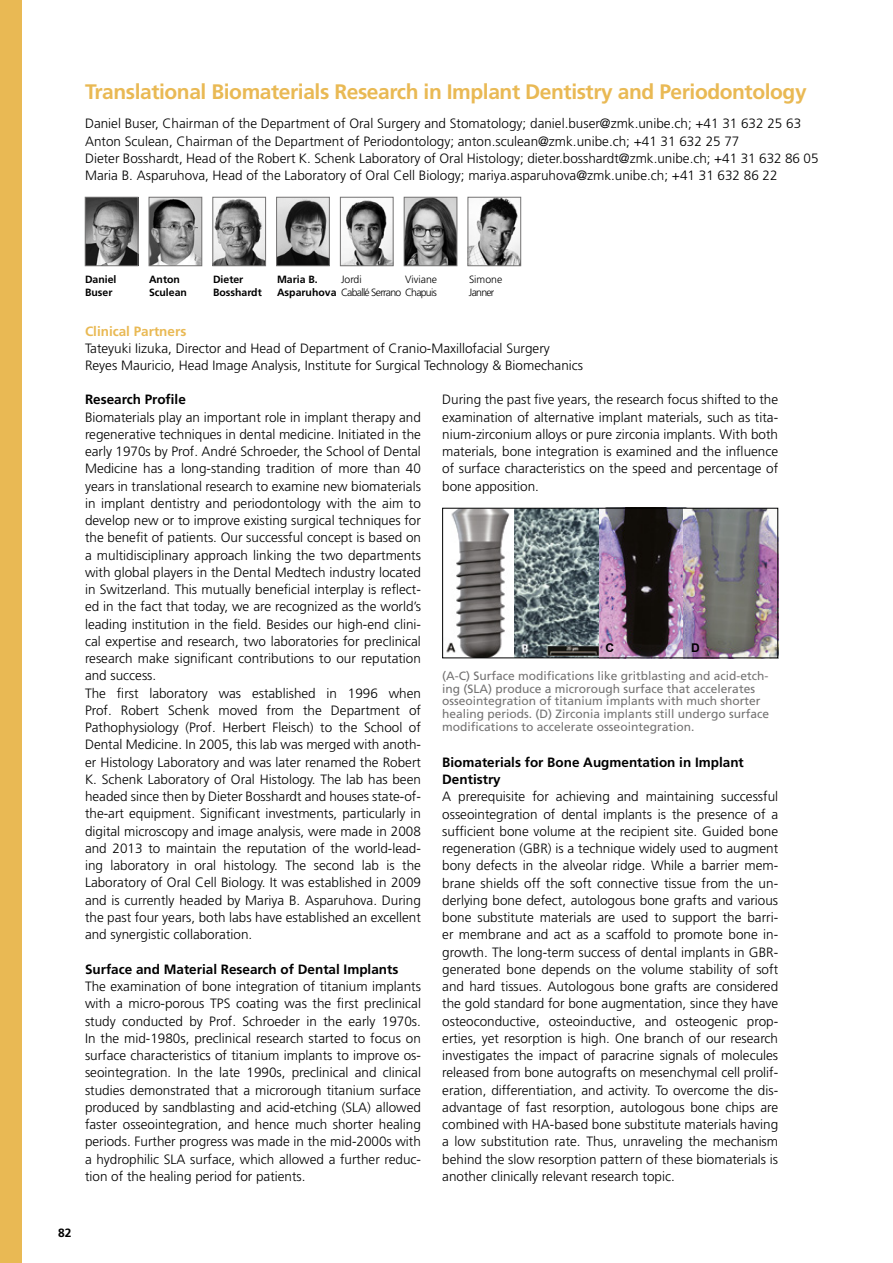
<style>
.page{position:relative;width:893px;height:1263px;background:#fff}
.page>*{position:absolute;margin:0;border:0;box-sizing:border-box;transform-origin:0 0}
.t1{font:700 21px "Frutiger";letter-spacing:-.02em;color:#e9b954}
.t2{font:300 13.5px/17.2px "Frutiger";color:#000}
.t3{font:700 13.5px/17.2px "Frutiger";color:#000}
.t4{font:700 13.5px "Frutiger";color:#e9b954}
.t5{font:12px/12.8px "Frutiger";color:#747373}
.t6{font:700 12px "Frutiger";color:#000}
.t7{font:700 12px "Arial";color:#000}
.t8{font:300 10.5px "Frutiger";letter-spacing:-.07em;color:#000}
.t9{font:700 10.5px "Frutiger";color:#000}
.t10{font:300 10.5px "Frutiger";color:#000}
.s1{font-weight:700}
</style>
<div class="page">
<svg style="left:85px;top:197px;width:53px;height:69px;background:#6a6969"></svg>
<svg style="left:149px;top:197px;width:53px;height:69px;background:#8c8c8c"></svg>
<svg style="left:212px;top:197px;width:54px;height:69px;background:#8f8f8f"></svg>
<svg style="left:276px;top:197px;width:54px;height:69px;background:#7c7c7c"></svg>
<svg style="left:340px;top:197px;width:53px;height:69px"></svg>
<svg style="left:404px;top:197px;width:53px;height:69px;background:#707070"></svg>
<svg style="left:468px;top:197px;width:53px;height:69px"></svg>
<img style="left:446px;top:510px;width:64px;height:146px">
<img style="left:514px;top:510px;width:170px;height:146px">
<img style="left:684px;top:510px;width:92px;height:146px">
<div style="left:442px;top:508px;width:336px;height:150px;border:1px solid #000"></div>
<div style="left:0;top:0;width:22px;height:1263px;background:#e9b954"></div>
<h1 class="t1" style="left:85px;top:80px;width:723px">Translational Biomaterials Research in Implant Dentistry and Periodontology</h1>
<p class="t2" style="left:85px;top:115px;width:735px">Daniel Buser, Chairman of the Department of Oral Surgery and Stomatology; daniel.buser@zmk.unibe.ch; +41 31 632 25 63<br>Anton Sculean, Chairman of the Department of Periodontology; anton.sculean@zmk.unibe.ch; +41 31 632 25 77<br>Dieter Bosshardt, Head of the Robert K. Schenk Laboratory of Oral Histology; dieter.bosshardt@zmk.unibe.ch; +41 31 632 86 05<br>Maria B. Asparuhova, Head of the Laboratory of Oral Cell Biology; mariya.asparuhova@zmk.unibe.ch; +41 31 632 86 22</p>
<p class="t9" style="left:85px;top:274px;width:33px">Daniel</p>
<p class="t9" style="left:149px;top:274px;width:32px">Anton</p>
<p class="t9" style="left:213px;top:274px;width:32px">Dieter</p>
<p class="t9" style="left:277px;top:274px;width:42px">Maria B.</p>
<p class="t8" style="left:341px;top:274px;width:22px">Jordi</p>
<p class="t10" style="left:405px;top:274px;width:34px">Viviane</p>
<p class="t8" style="left:469px;top:274px;width:35px">Simone</p>
<p class="t9" style="left:85px;top:286px;width:29px">Buser</p>
<p class="t9" style="left:149px;top:286px;width:39px">Sculean</p>
<p class="t9" style="left:213px;top:286px;width:50px">Bosshardt</p>
<p class="t8" style="left:277px;top:286px;width:161px"><span class="s1">Asparuhova</span> Caballé Serrano Chapuis</p>
<p class="t8" style="left:469px;top:286px;width:27px">Janner</p>
<p class="t4" style="left:85px;top:323px;width:103px">Clinical Partners</p>
<p class="t2" style="left:85px;top:340px;width:500px">Tateyuki Iizuka, Director and Head of Department of Cranio-Maxillofacial Surgery<br>Reyes Mauricio, Head Image Analysis, Institute for Surgical Technology &amp; Biomechanics</p>
<p class="t3" style="left:85px;top:391px;width:102px">Research Profile</p>
<p class="t2" style="left:85px;top:408px;width:337px">Biomaterials play an important role in implant therapy and regenerative techniques in dental medicine. Initiated in the early 1970s by Prof. André Schroeder, the School of Dental Medicine has a long-standing tradition of more than 40 years in translational research to examine new biomaterials in implant dentistry and periodontology with the aim to develop new or to improve existing surgical techniques for the benefit of patients. Our successful concept is based on a multidisciplinary approach linking the two departments with global players in the Dental Medtech industry located in Switzerland. This mutually beneficial interplay is reflect&shy;ed in the fact that today, we are recognized as the world’s leading institution in the field. Besides our high-end clini&shy;cal expertise and research, two laboratories for preclinical research make significant contributions to our reputation and success.<br>The first laboratory was established in 1996 when Prof. Robert Schenk moved from the Department of Pathophysiology (Prof. Herbert Fleisch) to the School of Dental Medicine. In 2005, this lab was merged with anoth&shy;er Histology Laboratory and was later renamed the Robert K. Schenk Laboratory of Oral Histology. The lab has been headed since then by Dieter Bosshardt and houses state-of&shy;the-art equipment. Significant investments, particularly in digital microscopy and image analysis, were made in 2008 and 2013 to maintain the reputation of the world-lead&shy;ing laboratory in oral histology. The second lab is the Laboratory of Oral Cell Biology. It was established in 2009 and is currently headed by Mariya B. Asparuhova. During the past four years, both labs have established an excellent and synergistic collaboration.</p>
<p class="t3" style="left:85px;top:960px;width:315px">Surface and Material Research of Dental Implants</p>
<p class="t2" style="left:85px;top:978px;width:337px;text-align:justify">The examination of bone integration of titanium implants with a micro-porous TPS coating was the first preclinical study conducted by Prof. Schroeder in the early 1970s.<br>In the mid-1980s, preclinical research started to focus on surface characteristics of titanium implants to improve os&shy;seointegration. In the late 1990s, preclinical and clinical studies demonstrated that a microrough titanium surface produced by sandblasting and acid-etching (SLA) allowed faster osseointegration, and hence much shorter healing periods. Further progress was made in the mid-2000s with a hydrophilic SLA surface, which allowed a further reduc&shy;tion of the healing period for patients.</p>
<p class="t2" style="left:442px;top:391px;width:337px;text-align:justify">During the past five years, the research focus shifted to the examination of alternative implant materials, such as tita&shy;nium-zirconium alloys or pure zirconia implants. With both materials, bone integration is examined and the influence of surface characteristics on the speed and percentage of bone apposition.</p>
<p class="t7" style="left:605px;top:640px;width:10px">C</p>
<p class="t7" style="left:691px;top:640px;width:10px">D</p>
<p class="t5" style="left:442px;top:669px;width:328px">(A-C) Surface modifications like gritblasting and acid-etch&shy;ing (SLA) produce a microrough surface that accelerates osseointegration of titanium implants with much shorter healing periods. (D) Zirconia implants still undergo surface modifications to accelerate osseointegration.</p>
<p class="t3" style="left:442px;top:753px;width:303px">Biomaterials for Bone Augmentation in Implant<br>Dentistry</p>
<p class="t2" style="left:442px;top:788px;width:337px;text-align:justify">A prerequisite for achieving and maintaining successful osseointegration of dental implants is the presence of a sufficient bone volume at the recipient site. Guided bone regeneration (GBR) is a technique widely used to augment bony defects in the alveolar ridge. While a barrier mem&shy;brane shields off the soft connective tissue from the un&shy;derlying bone defect, autologous bone grafts and various bone substitute materials are used to support the barri&shy;er membrane and act as a scaffold to promote bone in&shy;growth. The long-term success of dental implants in GBR&shy;generated bone depends on the volume stability of soft and hard tissues. Autologous bone grafts are considered the gold standard for bone augmentation, since they have osteoconductive, osteoinductive, and osteogenic prop&shy;erties, yet resorption is high. One branch of our research investigates the impact of paracrine signals of molecules released from bone autografts on mesenchymal cell prolif&shy;eration, differentiation, and activity. To overcome the dis&shy;advantage of fast resorption, autologous bone chips are combined with HA-based bone substitute materials having a low substitution rate. Thus, unraveling the mechanism behind the slow resorption pattern of these biomaterials is another clinically relevant research topic.</p>
<p class="t6" style="left:58px;top:1226px;width:15px">82</p>
</div>
